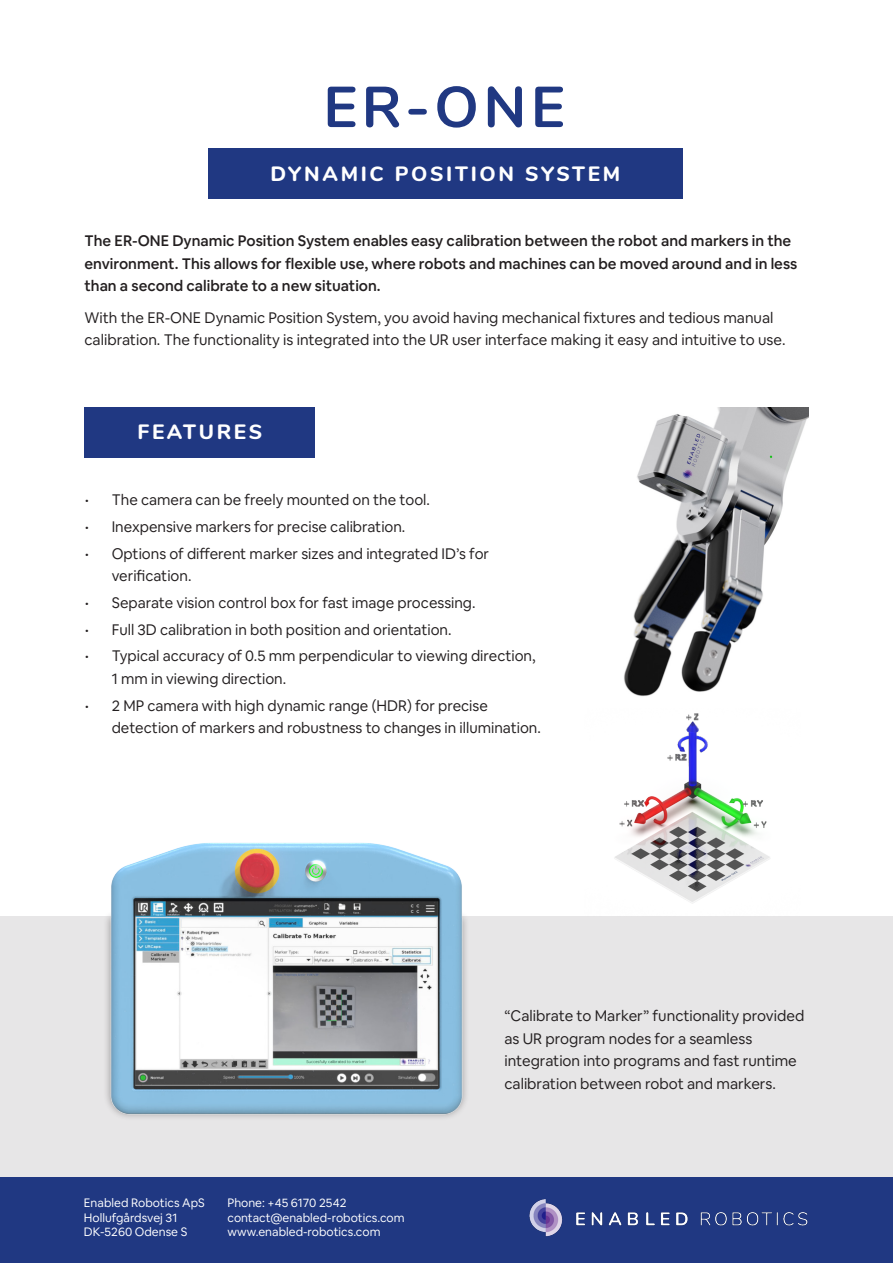
<style>
.page{position:relative;width:893px;height:1263px;background:#fff}
.page>*{position:absolute;margin:0;border:0;box-sizing:border-box;transform-origin:0 0}
.t1{font:700 57.3px "Nunito";color:#203882}
.t2{font:800 20.7px "Nunito";letter-spacing:.13em;color:#fff}
.t3{font:15px/22.5px "Airbnb Cereal App";color:#231f20}
.t4{font:500 15px/22.5px "Airbnb Cereal App";color:#231f20}
.t5{font:12px "Airbnb Cereal App";color:#fff}
</style>
<div class="page">
<img style="left:624px;top:407px;width:184px;height:289px">
<div style="left:0;top:917px;width:893px;height:261px;background:#e7e6e7"></div>
<img style="left:614px;top:713px;width:156px;height:191px">
<div style="left:0;top:1178px;width:893px;height:85px;background:#203882"></div>
<div style="left:84px;top:407px;width:231px;height:51px;background:#203882"></div>
<img style="left:529px;top:1199px;width:279px;height:38px">
<div style="left:208px;top:148px;width:475px;height:51px;background:#203882"></div>
<img style="left:33px;top:842px;width:441px;height:276px">
<p class="t1" style="left:323px;top:65px;width:243px">ER-ONE</p>
<p class="t2" style="left:271px;top:158px;width:351px">DYNAMIC POSITION SYSTEM</p>
<p class="t4" style="left:84px;top:230px;width:714px">The ER-ONE Dynamic Position System enables easy calibration between the robot and markers in the environment. This allows for flexible use, where robots and machines can be moved around and in less than a second calibrate to a new situation.</p>
<p class="t3" style="left:84px;top:306px;width:703px">With the ER-ONE Dynamic Position System, you avoid having mechanical fixtures and tedious manual calibration. The functionality is integrated into the UR user interface making it easy and intuitive to use.</p>
<p class="t2" style="left:137px;top:417px;width:126px">FEATURES</p>
<p class="t3" style="left:85px;top:489px;width:346px">• The camera can be freely mounted on the tool.</p>
<p class="t3" style="left:85px;top:515px;width:322px">• Inexpensive markers for precise calibration.</p>
<p class="t3" style="left:112px;top:542px;width:379px;text-indent:-27px">• Options of different marker sizes and integrated ID’s for verification.</p>
<p class="t3" style="left:85px;top:591px;width:392px">• Separate vision control box for fast image processing.</p>
<p class="t3" style="left:85px;top:618px;width:368px">• Full 3D calibration in both position and orientation.</p>
<p class="t3" style="left:112px;top:645px;width:425px;text-indent:-27px">• Typical accuracy of 0.5 mm perpendicular to viewing direction,<br>1 mm in viewing direction.</p>
<p class="t3" style="left:112px;top:694px;width:431px;text-indent:-27px">• 2 MP camera with high dynamic range (HDR) for precise detection of markers and robustness to changes in illumination.</p>
<p class="t5" style="left:84px;top:1196px;width:122px">Enabled Robotics ApS</p>
<p class="t5" style="left:84px;top:1210px;width:95px">Hollufgårdsvej 31</p>
<p class="t5" style="left:84px;top:1225px;width:105px">DK-5260 Odense S</p>
<p class="t5" style="left:227px;top:1196px;width:121px">Phone: +45 6170 2542</p>
<p class="t5" style="left:227px;top:1210px;width:179px">contact@enabled-robotics.com</p>
<p class="t5" style="left:227px;top:1225px;width:155px">www.enabled-robotics.com</p>
<p class="t3" style="left:504px;top:1005px;width:301px">“Calibrate to Marker” functionality provided as UR program nodes for a seamless integration into programs and fast runtime calibration between robot and markers.</p>
</div>
